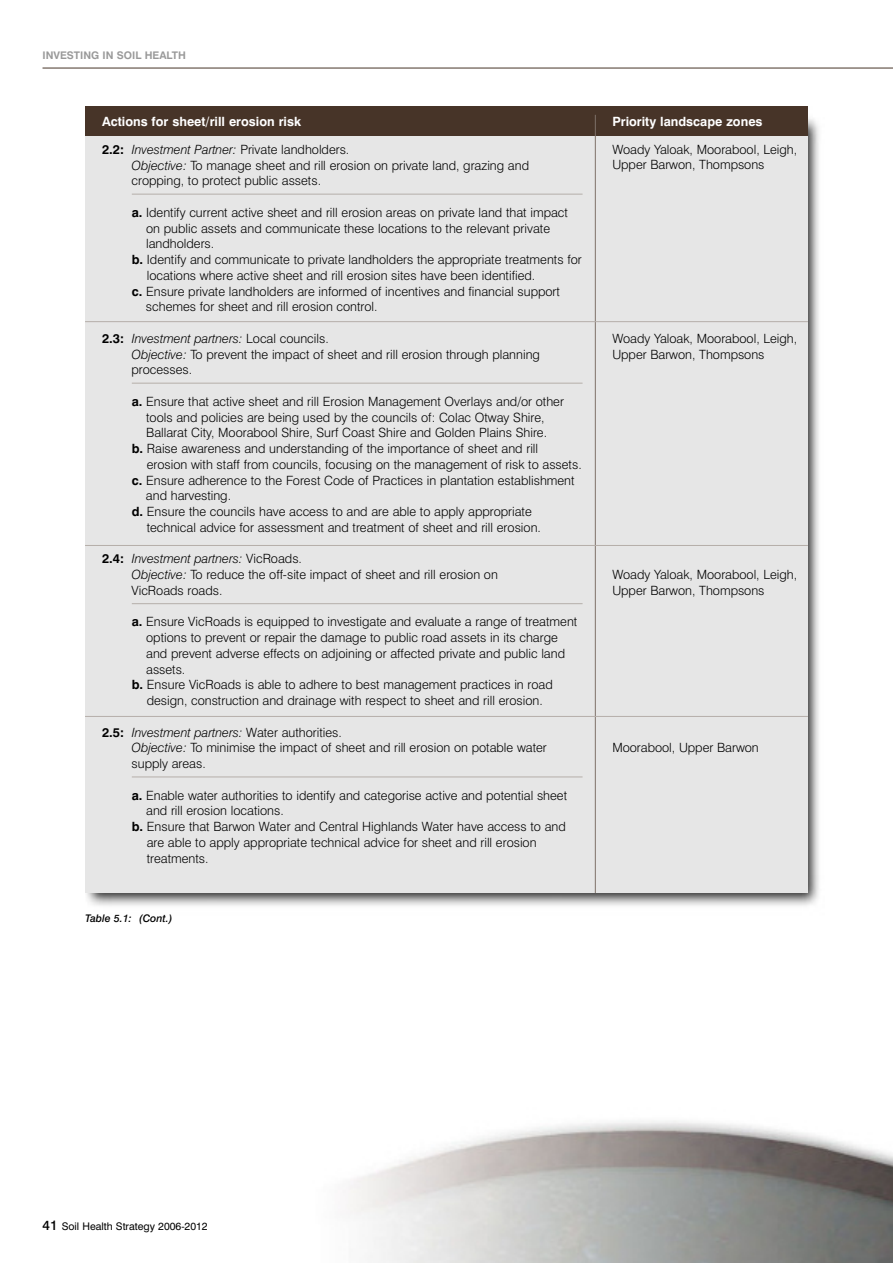
<style>
.page{position:relative;width:893px;height:1263px;background:#fff}
.page>*{position:absolute;margin:0;border:0;box-sizing:border-box;transform-origin:0 0}
.t1{font:300 12.75px/15.8px "Swiss 721 BT";color:#000}
.t2{font:700 12.75px/27.6px "Swiss 721 BT";color:#fff}
.t3{font:10.5px "Swiss 721 BT";color:#000}
.t4{font:700 10.5px "Swiss 721 BT";color:#999}
.t5{font:italic 500 10.5px "Swiss 721 BT";color:#000}
.s1{color:#000}
.s2{font-weight:300;font-style:italic;color:#000}
.s3{font-weight:300;color:#000}
.s4{font-style:italic}
.s5{font-weight:700}
.s6{font-weight:500;font-size:13.5px}
</style>
<div class="page">
<img style="left:347px;top:1120px;width:546px;height:143px">
<hr style="left:43px;top:68px;width:850px;height:1px;background:#473428">
<img style="left:86px;top:118px;width:733px;height:788px">
<div style="left:85px;top:106px;width:723px;height:787px;background:#e6e6e6"></div>
<div style="left:85px;top:106px;width:723px;height:30px;background:#473428"></div>
<hr style="left:132px;top:194px;width:451px;height:1px;background:#b5aea9">
<hr style="left:132px;top:383px;width:451px;height:1px;background:#b5aea9">
<hr style="left:132px;top:603px;width:451px;height:1px;background:#b5aea9">
<hr style="left:132px;top:776px;width:451px;height:1px;background:#b5aea9">
<hr style="left:595px;top:115px;width:1px;height:778px;background:#7e7169">
<hr style="left:85px;top:321px;width:723px;height:1px;background:#b5aea9">
<hr style="left:85px;top:545px;width:723px;height:1px;background:#b5aea9">
<hr style="left:85px;top:716px;width:723px;height:1px;background:#b5aea9">
<p class="t4" style="left:43px;top:51px;width:145px">INVESTING IN SOIL HEALTH</p>
<p class="t2" style="left:102px;top:109px;width:249px">Actions for sheet/rill erosion risk<br><span class="s1">2.2:</span> <span class="s2">Investment Partner:</span> <span class="s3">Private landholders.</span></p>
<p class="t1" style="left:132px;top:158px;width:399px"><span class="s4">Objective:</span> To manage sheet and rill erosion on private land, grazing and cropping, to protect public assets.</p>
<p class="t1" style="left:132px;top:206px;width:438px"><span class="s5">a.</span> Identify current active sheet and rill erosion areas on private land that impact</p>
<p class="t1" style="left:146px;top:221px;width:405px">on public assets and communicate these locations to the relevant private</p>
<p class="t1" style="left:146px;top:237px;width:70px">landholders.</p>
<p class="t1" style="left:132px;top:253px;width:451px"><span class="s5">b.</span> Identify and communicate to private landholders the appropriate treatments for</p>
<p class="t1" style="left:147px;top:269px;width:390px">locations where active sheet and rill erosion sites have been identified.</p>
<p class="t1" style="left:132px;top:284px;width:430px"><span class="s5">c.</span> Ensure private landholders are informed of incentives and financial support</p>
<p class="t1" style="left:146px;top:300px;width:233px">schemes for sheet and rill erosion control.</p>
<p class="t1" style="left:132px;top:332px;width:410px;text-indent:-29px"><span class="s5">2.3:</span> <span class="s4">Investment partners:</span> Local councils.<br><span class="s4">Objective:</span> To prevent the impact of sheet and rill erosion through planning processes.</p>
<p class="t1" style="left:132px;top:395px;width:434px"><span class="s5">a.</span> Ensure that active sheet and rill Erosion Management Overlays and/or other</p>
<p class="t1" style="left:146px;top:410px;width:400px">tools and policies are being used by the councils of: Colac Otway Shire,</p>
<p class="t1" style="left:146px;top:426px;width:402px">Ballarat City, Moorabool Shire, Surf Coast Shire and Golden Plains Shire.</p>
<p class="t1" style="left:132px;top:442px;width:408px"><span class="s5">b.</span> Raise awareness and understanding of the importance of sheet and rill</p>
<p class="t1" style="left:147px;top:458px;width:436px">erosion with staff from councils, focusing on the management of risk to assets.</p>
<p class="t1" style="left:132px;top:473px;width:444px"><span class="s5">c.</span> Ensure adherence to the Forest Code of Practices in plantation establishment</p>
<p class="t1" style="left:146px;top:489px;width:87px">and harvesting.</p>
<p class="t1" style="left:132px;top:505px;width:401px"><span class="s5">d.</span> Ensure the councils have access to and are able to apply appropriate</p>
<p class="t1" style="left:147px;top:521px;width:396px">technical advice for assessment and treatment of sheet and rill erosion.</p>
<p class="t1" style="left:132px;top:552px;width:368px;text-indent:-29px"><span class="s5">2.4:</span> <span class="s4">Investment partners:</span> VicRoads.<br><span class="s4">Objective:</span> To reduce the off-site impact of sheet and rill erosion on<br>VicRoads roads.</p>
<p class="t1" style="left:132px;top:615px;width:447px"><span class="s5">a.</span> Ensure VicRoads is equipped to investigate and evaluate a range of treatment</p>
<p class="t1" style="left:146px;top:631px;width:413px">options to prevent or repair the damage to public road assets in its charge</p>
<p class="t1" style="left:146px;top:647px;width:420px">and prevent adverse effects on adjoining or affected private and public land</p>
<p class="t1" style="left:146px;top:662px;width:41px">assets.</p>
<p class="t1" style="left:132px;top:678px;width:422px"><span class="s5">b.</span> Ensure VicRoads is able to adhere to best management practices in road</p>
<p class="t1" style="left:147px;top:694px;width:397px">design, construction and drainage with respect to sheet and rill erosion.</p>
<p class="t1" style="left:132px;top:725px;width:417px;text-indent:-29px"><span class="s5">2.5:</span> <span class="s4">Investment partners:</span> Water authorities.<br><span class="s4">Objective:</span> To minimise the impact of sheet and rill erosion on potable water supply areas.</p>
<p class="t1" style="left:132px;top:788px;width:437px"><span class="s5">a.</span> Enable water authorities to identify and categorise active and potential sheet</p>
<p class="t1" style="left:146px;top:804px;width:139px">and rill erosion locations.</p>
<p class="t1" style="left:132px;top:820px;width:436px"><span class="s5">b.</span> Ensure that Barwon Water and Central Highlands Water have access to and</p>
<p class="t1" style="left:147px;top:836px;width:391px">are able to apply appropriate technical advice for sheet and rill erosion</p>
<p class="t1" style="left:147px;top:851px;width:63px">treatments.</p>
<p class="t5" style="left:85px;top:914px;width:89px">Table 5.1: (Cont.)</p>
<p class="t2" style="left:612px;top:109px;width:152px">Priority landscape zones</p>
<p class="t1" style="left:612px;top:143px;width:186px">Woady Yaloak, Moorabool, Leigh,<br>Upper Barwon, Thompsons</p>
<p class="t1" style="left:612px;top:332px;width:186px">Woady Yaloak, Moorabool, Leigh,<br>Upper Barwon, Thompsons</p>
<p class="t1" style="left:612px;top:568px;width:186px">Woady Yaloak, Moorabool, Leigh,<br>Upper Barwon, Thompsons</p>
<p class="t1" style="left:612px;top:741px;width:148px">Moorabool, Upper Barwon</p>
<p class="t3" style="left:43px;top:1222px;width:167px"><span class="s6">41</span> Soil Health Strategy 2006-2012</p>
</div>
